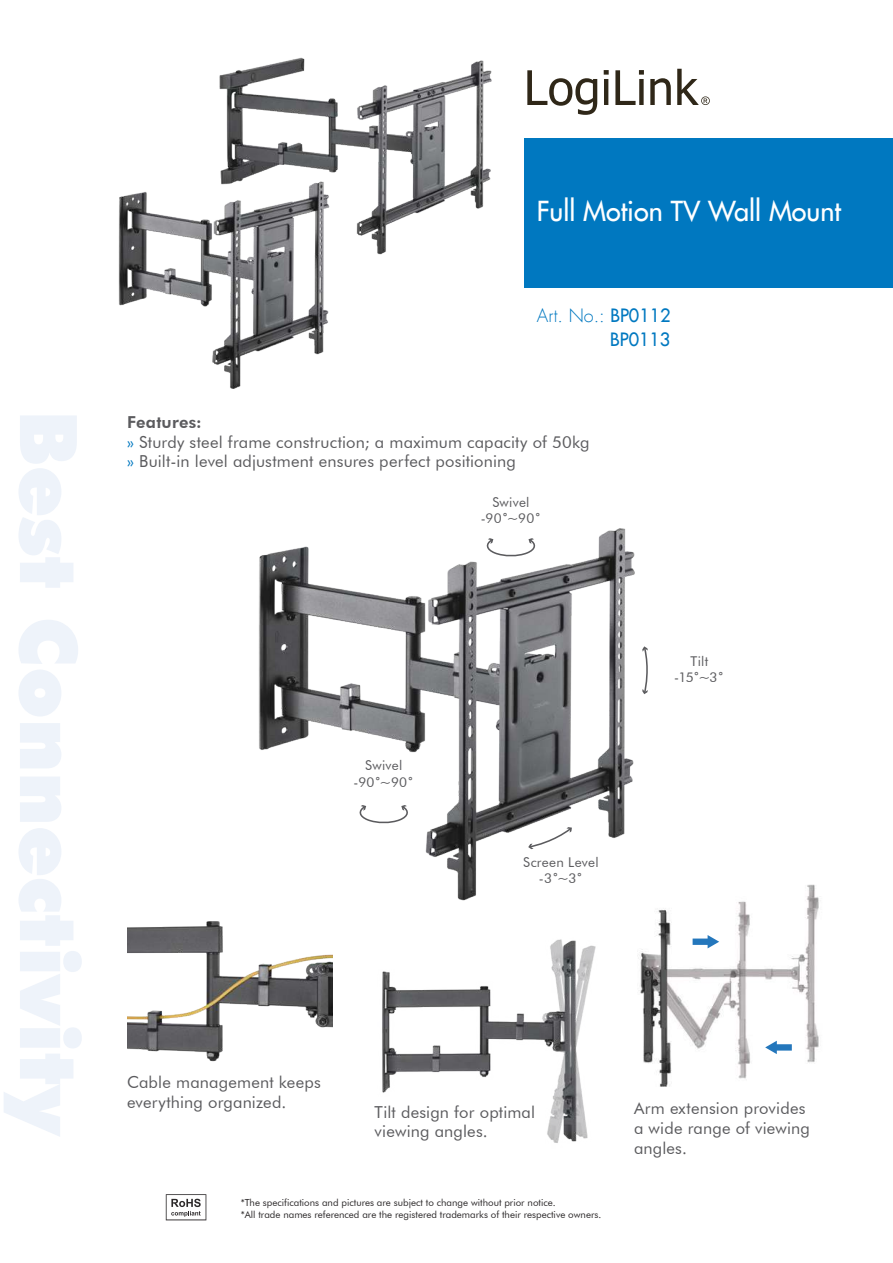
<style>
.page{position:relative;width:893px;height:1263px;background:#fff}
.page>*{position:absolute;margin:0;border:0;box-sizing:border-box;transform-origin:0 0}
.t1{font:27px "Futura LT";color:#fff}
.t2{font:18px/23.9px "Futura LT";color:#0078c0;text-align:right}
.t3{font:16.5px/19.8px "Futura BT";letter-spacing:.01em;color:#5b5b5e}
.t4{font:13.5px/16.2px "Futura BT";letter-spacing:.02em;color:#5b5b5e;text-align:center}
.t5{font:9.75px/11.7px "Futura BT";color:#2b2829}
.s1{font-weight:300}
.s2{font-weight:800}
.s3{color:#0078c0}
</style>
<div class="page">
<svg style="left:166px;top:1194px;width:40px;height:26px"></svg>
<img style="left:382px;top:939px;width:214px;height:204px">
<img style="left:638px;top:884px;width:181px;height:203px">
<img style="left:258px;top:528px;width:388px;height:379px">
<div style="left:524px;top:138px;width:369px;height:150px;background:#0078c0"></div>
<svg style="left:527px;top:69px;width:183px;height:46px"></svg>
<img style="left:118px;top:192px;width:211px;height:197px">
<img style="left:217px;top:57px;width:275px;height:199px">
<svg style="left:485px;top:538px;width:53px;height:21px"></svg>
<svg style="left:358px;top:805px;width:52px;height:20px"></svg>
<svg style="left:642px;top:646px;width:6px;height:48px"></svg>
<svg style="left:528px;top:826px;width:45px;height:23px"></svg>
<img style="left:127px;top:921px;width:205px;height:141px">
<svg style="left:693px;top:935px;width:26px;height:13px"></svg>
<svg style="left:765px;top:1041px;width:27px;height:13px"></svg>
<h1 class="t1" style="left:537px;top:196px;width:306px">Full Motion TV Wall Mount</h1>
<p class="t2" style="left:537px;top:304px;width:135px"><span class="s1">Art. No.:</span> BP0112<br>BP0113</p>
<p class="t3" style="left:127px;top:413px;width:464px"><span class="s2">Features:<br></span><span class="s3">»</span> Sturdy steel frame construction; a maximum capacity of 50kg <span class="s3">»</span> Built-in level adjustment ensures perfect positioning</p>
<p class="t4" style="left:481px;top:495px;width:62px">Swivel -90˚~90˚</p>
<p class="t4" style="left:354px;top:758px;width:62px">Swivel -90˚~90˚</p>
<p class="t4" style="left:523px;top:855px;width:77px">Screen Level -3˚~3˚</p>
<p class="t4" style="left:674px;top:654px;width:51px">Tilt -15˚~3˚</p>
<p class="t3" style="left:127px;top:1074px;width:195px">Cable management keeps everything organized.</p>
<p class="t3" style="left:375px;top:1103px;width:162px">Tilt design for optimal viewing angles.</p>
<p class="t5" style="left:241px;top:1197px;width:362px">*The specifications and pictures are subject to change without prior notice.<br>*All trade names referenced are the registered trademarks of their respective owners.</p>
<p class="t3" style="left:634px;top:1100px;width:178px">Arm extension provides a wide range of viewing angles.</p>
</div>
